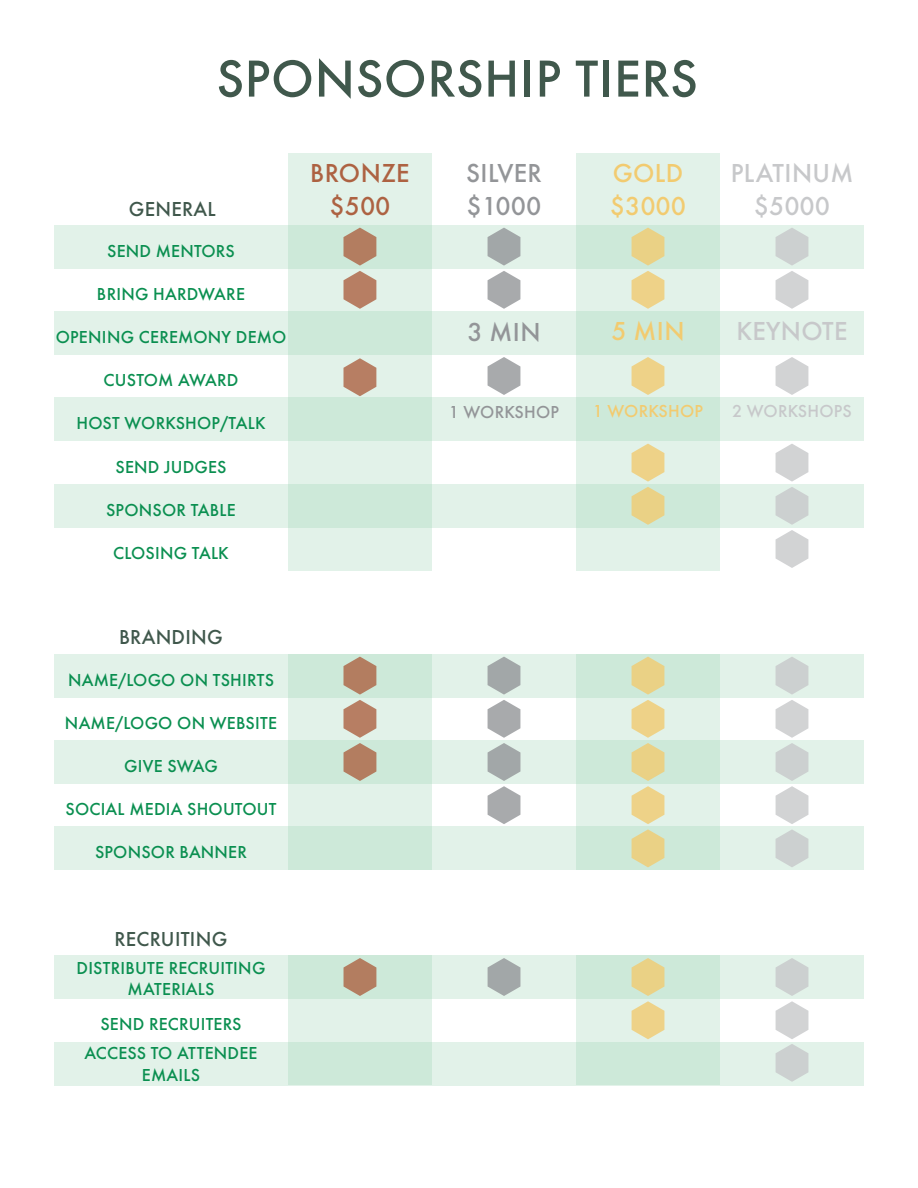
<style>
.page{position:relative;width:918px;height:1188px;background:#fff}
.page>*{position:absolute;margin:0;border:0;box-sizing:border-box;transform-origin:0 0}
.t1{font:500 54px "Function Pro";letter-spacing:.01em;color:#40584c}
.t2{font:500 27px "Function Pro";letter-spacing:.01em;color:#c7c8ca}
.t3{font:500 27px "Function Pro";letter-spacing:.01em;color:#939598}
.t4{font:500 27px "Function Pro";letter-spacing:.01em;color:#f2cb70}
.t5{font:500 27px "Function Pro";letter-spacing:.01em;color:#ad6242}
.t6{font:500 21px "Function Pro";letter-spacing:.01em;color:#40584c}
.t7{font:500 18px/21.6px "Function Pro";letter-spacing:.01em;color:#0a8f50;text-align:center}
.t8{font:500 18px "Function Pro";letter-spacing:.01em;color:#c7c8ca}
.t9{font:500 18px "Function Pro";letter-spacing:.01em;color:#939598}
.t10{font:500 18px "Function Pro";letter-spacing:.01em;color:#f2cb70}
</style>
<div class="page">
<div style="left:576px;top:153px;width:144px;height:418px;background:#e2f2e9"></div>
<div style="left:288px;top:153px;width:144px;height:418px;background:#e2f2e9"></div>
<div style="left:54px;top:1042px;width:810px;height:43px;background:#e2f2e9"></div>
<div style="left:54px;top:956px;width:810px;height:43px;background:#e2f2e9"></div>
<div style="left:54px;top:827px;width:810px;height:43px;background:#e2f2e9"></div>
<div style="left:54px;top:740px;width:810px;height:44px;background:#e2f2e9"></div>
<div style="left:54px;top:654px;width:810px;height:43px;background:#e2f2e9"></div>
<div style="left:54px;top:484px;width:810px;height:43px;background:linear-gradient(to bottom,#dbefe3,#dbefe3)"></div>
<div style="left:54px;top:398px;width:810px;height:43px;background:linear-gradient(to bottom,#dbefe3,#dbefe3)"></div>
<div style="left:54px;top:311px;width:810px;height:44px;background:linear-gradient(to bottom,#dbefe3,#dbefe3)"></div>
<svg style="left:54px;top:225px;width:810px;height:43px;background:#dbeee3"></svg>
<div style="left:288px;top:654px;width:144px;height:216px;background:linear-gradient(to right,#d6eddf,#d5ecdf)"></div>
<div style="left:288px;top:956px;width:144px;height:129px;background:linear-gradient(to right,#d5ecdf,#d5ecdf)"></div>
<div style="left:576px;top:654px;width:144px;height:216px;background:linear-gradient(to bottom,#d6eddf,#d5ecdf)"></div>
<div style="left:576px;top:956px;width:144px;height:129px;background:linear-gradient(to bottom,#d4ecde,#d4ecde)"></div>
<svg style="left:344px;top:228px;width:32px;height:81px;background:#be9d86"></svg>
<svg style="left:344px;top:358px;width:32px;height:38px"></svg>
<svg style="left:488px;top:228px;width:32px;height:81px;background:#babfbf"></svg>
<svg style="left:488px;top:357px;width:32px;height:38px"></svg>
<svg style="left:632px;top:228px;width:32px;height:81px;background:#e5d9a0"></svg>
<svg style="left:632px;top:357px;width:32px;height:38px"></svg>
<svg style="left:776px;top:228px;width:32px;height:81px;background:#d8dcdb"></svg>
<svg style="left:776px;top:357px;width:32px;height:38px"></svg>
<svg style="left:632px;top:444px;width:32px;height:81px;background:#e5d9a0"></svg>
<svg style="left:776px;top:444px;width:32px;height:124px"></svg>
<svg style="left:344px;top:657px;width:32px;height:124px;background:#be9f87"></svg>
<svg style="left:488px;top:657px;width:32px;height:167px"></svg>
<svg style="left:632px;top:657px;width:32px;height:210px;background:#e4d9a2"></svg>
<svg style="left:776px;top:657px;width:32px;height:210px"></svg>
<svg style="left:344px;top:958px;width:32px;height:38px"></svg>
<svg style="left:488px;top:958px;width:32px;height:38px"></svg>
<svg style="left:632px;top:958px;width:32px;height:81px;background:#e5d9a0"></svg>
<svg style="left:776px;top:958px;width:32px;height:124px"></svg>
<p class="t1" style="left:216px;top:46px;width:483px">SPONSORSHIP TIERS</p>
<p class="t6" style="left:129px;top:196px;width:88px">GENERAL</p>
<p class="t5" style="left:310px;top:157px;width:101px">BRONZE</p>
<p class="t5" style="left:329px;top:189px;width:63px">$500</p>
<p class="t3" style="left:466px;top:157px;width:77px">SILVER</p>
<p class="t3" style="left:466px;top:189px;width:77px">$1000</p>
<p class="t4" style="left:613px;top:157px;width:72px">GOLD</p>
<p class="t4" style="left:610px;top:189px;width:78px">$3000</p>
<p class="t2" style="left:731px;top:157px;width:124px">PLATINUM</p>
<p class="t2" style="left:754px;top:189px;width:78px">$5000</p>
<p class="t7" style="left:107px;top:240px;width:129px">SEND MENTORS</p>
<p class="t7" style="left:97px;top:283px;width:150px">BRING HARDWARE</p>
<p class="t7" style="left:56px;top:326px;width:232px">OPENING CEREMONY DEMO</p>
<p class="t7" style="left:104px;top:369px;width:136px">CUSTOM AWARD</p>
<p class="t7" style="left:76px;top:412px;width:191px">HOST WORKSHOP/TALK</p>
<p class="t7" style="left:116px;top:456px;width:112px">SEND JUDGES</p>
<p class="t7" style="left:106px;top:499px;width:131px">SPONSOR TABLE</p>
<p class="t7" style="left:113px;top:542px;width:117px">CLOSING TALK</p>
<p class="t6" style="left:119px;top:625px;width:105px">BRANDING</p>
<p class="t7" style="left:68px;top:669px;width:207px">NAME/LOGO ON TSHIRTS</p>
<p class="t7" style="left:65px;top:712px;width:214px">NAME/LOGO ON WEBSITE</p>
<p class="t7" style="left:124px;top:755px;width:95px">GIVE SWAG</p>
<p class="t7" style="left:66px;top:798px;width:212px">SOCIAL MEDIA SHOUTOUT</p>
<p class="t7" style="left:95px;top:841px;width:153px">SPONSOR BANNER</p>
<p class="t6" style="left:115px;top:926px;width:114px">RECRUITING</p>
<p class="t7" style="left:77px;top:957px;width:190px">DISTRIBUTE RECRUITING</p>
<p class="t7" style="left:128px;top:978px;width:88px">MATERIALS</p>
<p class="t7" style="left:101px;top:1013px;width:142px">SEND RECRUITERS</p>
<p class="t7" style="left:84px;top:1042px;width:175px">ACCESS TO ATTENDEE<br>EMAILS</p>
<p class="t3" style="left:467px;top:315px;width:75px">3 MIN</p>
<p class="t4" style="left:611px;top:315px;width:75px">5 MIN</p>
<p class="t2" style="left:736px;top:315px;width:113px">KEYNOTE</p>
<p class="t9" style="left:449px;top:401px;width:112px">1 WORKSHOP</p>
<p class="t10" style="left:593px;top:400px;width:112px">1 WORKSHOP</p>
<p class="t8" style="left:732px;top:400px;width:121px">2 WORKSHOPS</p>
</div>
